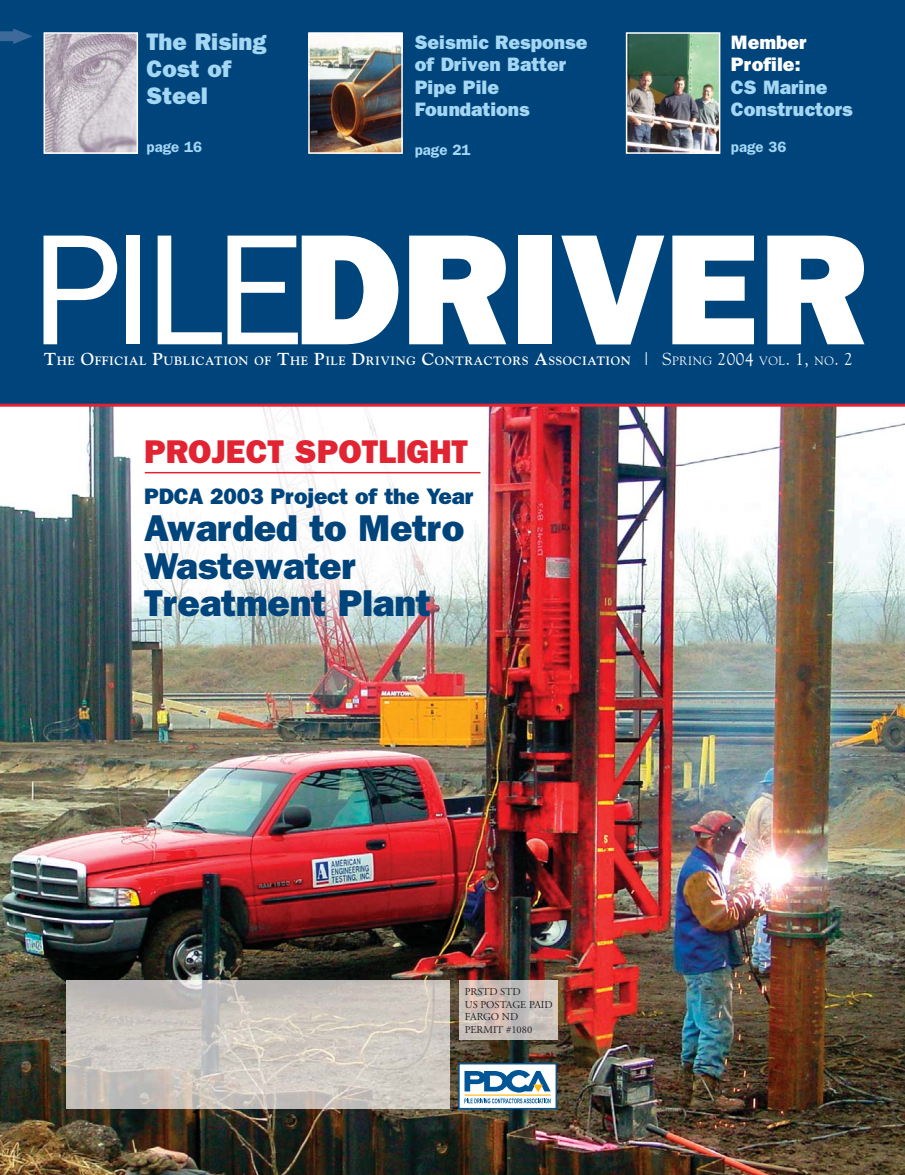
<style>
.page{position:relative;width:905px;height:1175px;background:#fff}
.page>*{position:absolute;margin:0;border:0;box-sizing:border-box;transform-origin:0 0}
.t1{font:800 37.5px/37.5px "Franklin Gothic";letter-spacing:-.01em;color:#00447c}
.t2{font:800 33px "Franklin Gothic";color:#e12332}
.t3{font:800 24px/27px "Franklin Gothic";color:#a4d7f4}
.t4{font:800 22.5px "Franklin Gothic";letter-spacing:-.01em;color:#00447c}
.t5{font:800 19.5px/22.5px "Franklin Gothic";color:#a4d7f4}
.t6{font:800 19.5px/22.5px "Franklin Gothic";color:#fff}
.t7{font:600 15px "Franklin Gothic";color:#a4d7f4}
.t8{font:700 12.15px "Goudy";letter-spacing:.045em;color:#fff}
.t9{font:10.5px/12.6px "Adobe Garamond";color:#231f20}
.s1{font-size:17.25px}
.s2{font-weight:400;font-size:17.25px}
.s3{font-weight:400}
</style>
<div class="page">
<img style="left:0;top:406px;width:904px;height:768px">
<img style="left:459px;top:980px;width:98px;height:60px">
<div style="left:0;top:0;width:904px;height:405px;background:#00447c"></div>
<svg style="left:44px;top:236px;width:73px;height:108px"></svg>
<div style="left:126px;top:236px;width:14px;height:108px;background:#fff"></div>
<svg style="left:158px;top:236px;width:240px;height:108px"></svg>
<svg style="left:409px;top:236px;width:97px;height:108px"></svg>
<div style="left:518px;top:236px;width:33px;height:108px;background:#fff"></div>
<svg style="left:672px;top:236px;width:82px;height:108px"></svg>
<svg style="left:767px;top:236px;width:97px;height:108px"></svg>
<svg style="left:561px;top:236px;width:103px;height:108px"></svg>
<svg style="left:0;top:28px;width:32px;height:16px"></svg>
<div style="left:459px;top:1063px;width:97px;height:45px;background:#fff"></div>
<div style="left:458px;top:1063px;width:99px;height:46px;border:1px solid #005596"></div>
<svg style="left:464px;top:1098px;width:86px;height:5px"></svg>
<svg style="left:464px;top:1070px;width:86px;height:22px"></svg>
<hr style="left:464px;top:1094px;width:86px;height:1px;background:#fdb813">
<img style="left:66px;top:980px;width:383px;height:128px">
<img style="left:47px;top:35px;width:88px;height:116px">
<div style="left:44px;top:32px;width:94px;height:122px;border:2px solid #fff"></div>
<hr style="left:0;top:404px;width:904px;height:2px;background:#e12332">
<img style="left:311px;top:35px;width:89px;height:116px">
<div style="left:308px;top:32px;width:95px;height:122px;border:2px solid #fff"></div>
<img style="left:629px;top:35px;width:88px;height:116px">
<div style="left:626px;top:32px;width:94px;height:122px;border:2px solid #fff"></div>
<hr style="left:145px;top:472px;width:335px;height:1px;background:#e12332">
<h3 class="t3" style="left:147px;top:28px;width:121px">The Rising<br>Cost of<br>Steel</h3>
<p class="t7" style="left:147px;top:138px;width:57px">page 16</p>
<h3 class="t5" style="left:415px;top:30px;width:174px">Seismic Response of Driven Batter<br>Pipe Pile<br>Foundations</h3>
<p class="t7" style="left:415px;top:141px;width:57px">page 21</p>
<h3 class="t6" style="left:730px;top:30px;width:77px">Member<br>Profile:</h3>
<h3 class="t5" style="left:730px;top:75px;width:123px">CS Marine<br>Constructors</h3>
<p class="t7" style="left:730px;top:138px;width:57px">page 36</p>
<p class="t8" style="left:44px;top:353px;width:810px"><span class="s1">T</span>HE <span class="s1">O</span>FFICIAL <span class="s1">P</span>UBLICATION OF <span class="s1">T</span>HE <span class="s1">P</span>ILE <span class="s1">D</span>RIVING <span class="s1">C</span>ONTRACTORS <span class="s1">A</span>SSOCIATION <span class="s2">| S</span><span class="s3">PRING</span> <span class="s2">2004</span> <span class="s3">VOL</span><span class="s2">. 1,</span> <span class="s3">NO</span><span class="s2">. 2</span></p>
<h2 class="t2" style="left:144px;top:432px;width:325px">PROJECT SPOTLIGHT</h2>
<h3 class="t4" style="left:144px;top:483px;width:331px">PDCA 2003 Project of the Year</h3>
<h1 class="t1" style="left:144px;top:509px;width:322px">Awarded to Metro<br>Wastewater<br>Treatment Plant</h1>
<p class="t9" style="left:465px;top:985px;width:89px">PRSTD STD<br>US POSTAGE PAID<br>FARGO ND<br>PERMIT #1080</p>
</div>
